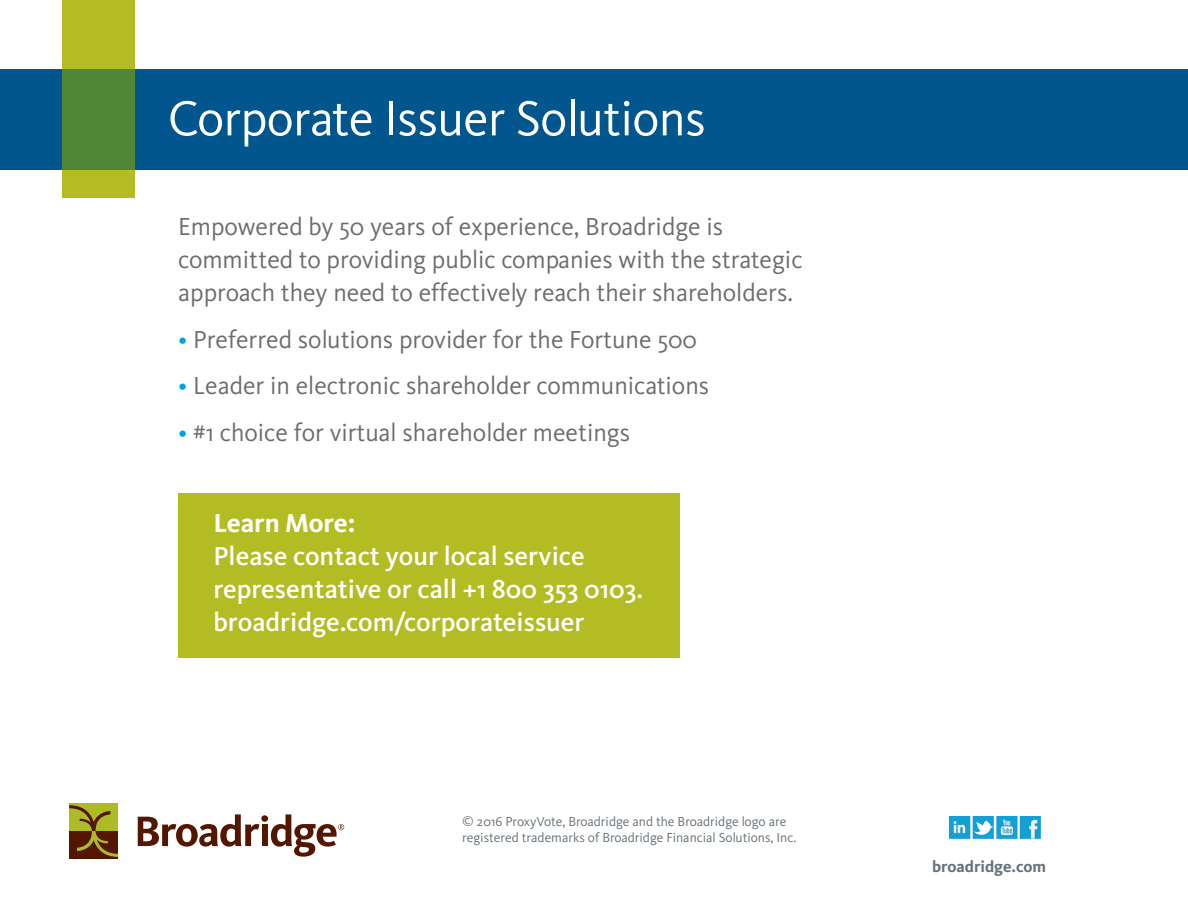
<style>
.page{position:relative;width:1188px;height:918px;background:#fff}
.page>*{position:absolute;margin:0;border:0;box-sizing:border-box;transform-origin:0 0}
.t1{font:51px "Kievit";letter-spacing:-.015em;color:#fff}
.t2{font:500 27px/33px "Kievit";color:#fff}
.t3{font:700 27px "Kievit";color:#fff}
.t4{font:25.5px/33px "Kievit";color:#6c6d70}
.t5{font:700 16.5px "Kievit";color:#667279}
.t6{font:13.5px/16.5px "Kievit";color:#667279}
.s1{color:#00a4d9}
</style>
<div class="page">
<div style="left:0;top:69px;width:1188px;height:101px;background:#00568d"></div>
<div style="left:63px;top:0;width:72px;height:70px;background:#b3bc22"></div>
<div style="left:63px;top:170px;width:72px;height:28px;background:#b3bc22"></div>
<div style="left:63px;top:69px;width:72px;height:101px;background:#4e8635"></div>
<div style="left:178px;top:493px;width:501px;height:165px;background:#b3bc22"></div>
<svg style="left:138px;top:814px;width:121px;height:33px"></svg>
<div style="left:261px;top:815px;width:7px;height:7px;background:#531600;border-radius:50%"></div>
<div style="left:262px;top:825px;width:6px;height:21px;background:#531600"></div>
<div style="left:69px;top:804px;width:49px;height:27px;background:#afbb25"></div>
<div style="left:69px;top:831px;width:49px;height:28px;background:#531600"></div>
<svg style="left:69px;top:805px;width:49px;height:52px"></svg>
<svg style="left:271px;top:814px;width:73px;height:43px"></svg>
<img style="left:950px;top:817px;width:92px;height:21px">
<h2 class="t1" style="left:168px;top:90px;width:540px">Corporate Issuer Solutions</h2>
<p class="t4" style="left:178px;top:210px;width:626px">Empowered by 50 years of experience, Broadridge is committed to providing public companies with the strategic approach they need to effectively reach their shareholders.</p>
<p class="t4" style="left:178px;top:323px;width:520px"><span class="s1">•</span> Preferred solutions provider for the Fortune 500</p>
<p class="t4" style="left:178px;top:369px;width:533px"><span class="s1">•</span> Leader in electronic shareholder communications</p>
<p class="t4" style="left:178px;top:416px;width:453px"><span class="s1">•</span> #1 choice for virtual shareholder meetings</p>
<p class="t3" style="left:213px;top:507px;width:144px">Learn More:</p>
<p class="t2" style="left:213px;top:540px;width:432px">Please contact your local service representative or call +1 800 353 0103. broadridge.com/corporateissuer</p>
<p class="t6" style="left:462px;top:813px;width:336px">© 2016 ProxyVote, Broadridge and the Broadridge logo are registered trademarks of Broadridge Financial Solutions, Inc.</p>
<p class="t5" style="left:932px;top:857px;width:116px">broadridge.com</p>
</div>
